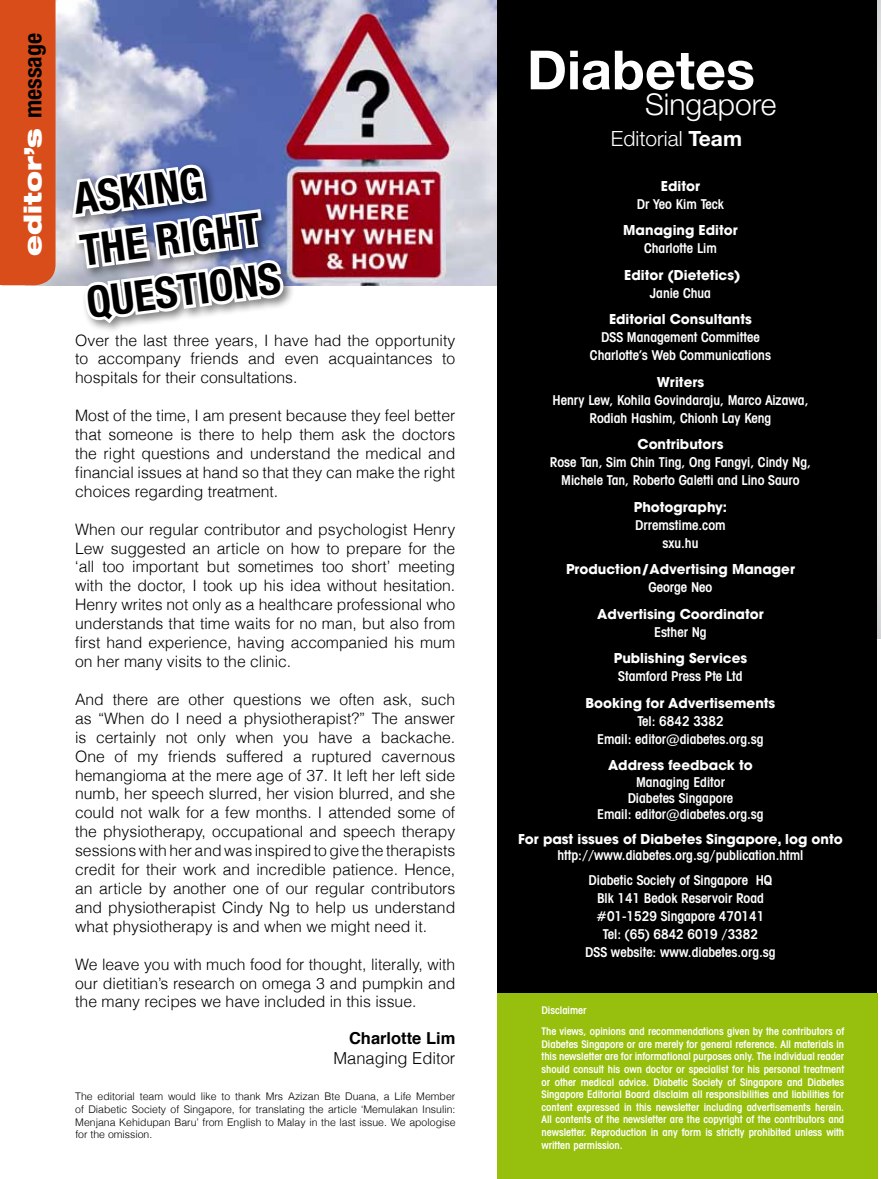
<style>
.page{position:relative;width:881px;height:1179px;background:#fff}
.page>*{position:absolute;margin:0;border:0;box-sizing:border-box;transform-origin:0 0}
.t1{font:700 54px "Helvetica Neue";color:#fff}
.t2{font:700 condensed 43.5px/52.2px "Helvetica Neue";color:#000}
.t3{font:300 30px "Helvetica Neue";color:#fff}
.t4{font:900 expanded 24px "Helvetica Neue";color:#fff}
.t5{font:300 21px "Helvetica Neue";color:#fff}
.t6{font:300 16.5px "Helvetica";color:#000}
.t7{font:700 16.5px "Helvetica";color:#000}
.t8{font:300 15.75px/18.9px "Helvetica";color:#000;text-align:justify}
.t9{font:600 condensed 13.5px/18px "Avant Garde IT Cby BT";color:#fff;text-align:center}
.t10{font:700 13.5px "Avant Garde";color:#fff}
.t11{font:600 condensed 10.5px/12.6px "Avant Garde IT Cby BT";color:#fff}
.t12{font:300 10.5px/12.6px "Helvetica";color:#000;text-align:justify}
.s1{font-weight:700;font-stretch:condensed;color:#000}
.s2{font-weight:700}
</style>
<div class="page">
<img style="left:56px;top:0;width:441px;height:285px">
<svg style="left:876px;top:5px;width:5px;height:633px"></svg>
<div style="left:497px;top:0;width:379px;height:1178px;background:#000"></div>
<div style="left:497px;top:992px;width:380px;height:186px;background:#97bf0d"></div>
<img style="left:878px;top:60px;width:3px;height:547px">
<div style="left:68px;top:160px;width:226px;height:174px;background:#000;opacity:.5"></div>
<svg style="left:69px;top:163px;width:216px;height:164px"></svg>
<div style="left:0;top:0;width:56px;height:285px;background:#d84d1a"></div>
<svg style="left:876px;top:0;width:5px;height:5px"></svg>
<h3 class="t4" style="left:17px;top:256px;width:224px;rotate:-90deg">editor’s <span class="s1">message</span></h3>
<h2 class="t2" style="left:71px;top:172px;width:197px;rotate:-7deg">ASKING<br>THE RIGHT<br>QUESTIONS</h2>
<p class="t8" style="left:75px;top:330px;width:382px">Over the last three years, I have had the opportunity to accompany friends and even acquaintances to hospitals for their consultations.</p>
<p class="t8" style="left:75px;top:406px;width:382px">Most of the time, I am present because they feel better that someone is there to help them ask the doctors the right questions and understand the medical and financial issues at hand so that they can make the right choices regarding treatment.</p>
<p class="t8" style="left:75px;top:519px;width:382px">When our regular contributor and psychologist Henry Lew suggested an article on how to prepare for the ‘all too important but sometimes too short’ meeting with the doctor, I took up his idea without hesitation.<br>Henry writes not only as a healthcare professional who understands that time waits for no man, but also from first hand experience, having accompanied his mum on her many visits to the clinic.</p>
<p class="t8" style="left:75px;top:689px;width:382px">And there are other questions we often ask, such as “When do I need a physiotherapist?” The answer is certainly not only when you have a backache.<br>One of my friends suffered a ruptured cavernous hemangioma at the mere age of 37. It left her left side numb, her speech slurred, her vision blurred, and she could not walk for a few months. I attended some of the physiotherapy, occupational and speech therapy sessions with her and was inspired to give the therapists credit for their work and incredible patience. Hence, an article by another one of our regular contributors and physiotherapist Cindy Ng to help us understand what physiotherapy is and when we might need it.</p>
<p class="t8" style="left:75px;top:954px;width:382px">We leave you with much food for thought, literally, with our dietitian’s research on omega 3 and pumpkin and the many recipes we have included in this issue.</p>
<p class="t7" style="left:349px;top:1024px;width:108px">Charlotte Lim</p>
<p class="t6" style="left:333px;top:1047px;width:123px">Managing Editor</p>
<p class="t12" style="left:75px;top:1090px;width:382px">The editorial team would like to thank Mrs Azizan Bte Duana, a Life Member of Diabetic Society of Singapore, for translating the article ‘Memulakan Insulin:<br>Menjana Kehidupan Baru’ from English to Malay in the last issue. We apologise for the omission.</p>
<h1 class="t1" style="left:527px;top:37px;width:229px">Diabetes</h1>
<h3 class="t3" style="left:645px;top:86px;width:133px">Singapore</h3>
<h3 class="t5" style="left:611px;top:125px;width:133px">Editorial <span class="s2">Team</span></h3>
<p class="t10" style="left:661px;top:177px;width:41px">Editor</p>
<p class="t9" style="left:637px;top:195px;width:88px">Dr Yeo Kim Teck</p>
<p class="t10" style="left:623px;top:221px;width:116px">Managing Editor</p>
<p class="t9" style="left:644px;top:239px;width:74px">Charlotte Lim</p>
<p class="t10" style="left:624px;top:266px;width:118px">Editor (Dietetics)</p>
<p class="t9" style="left:650px;top:284px;width:63px">Janie Chua</p>
<p class="t10" style="left:609px;top:310px;width:144px">Editorial Consultants</p>
<p class="t9" style="left:590px;top:328px;width:182px">DSS Management Committee<br>Charlotte’s Web Communications</p>
<p class="t10" style="left:656px;top:373px;width:49px">Writers</p>
<p class="t9" style="left:552px;top:391px;width:257px">Henry Lew, Kohila Govindaraju, Marco Aizawa,<br>Rodiah Hashim, Chionh Lay Keng</p>
<p class="t10" style="left:637px;top:435px;width:88px">Contributors</p>
<p class="t9" style="left:550px;top:453px;width:263px">Rose Tan, Sim Chin Ting, Ong Fangyi, Cindy Ng,<br>Michele Tan, Roberto Galetti and Lino Sauro</p>
<p class="t10" style="left:634px;top:498px;width:95px">Photography:</p>
<p class="t9" style="left:635px;top:515px;width:92px">Drremstime.com sxu.hu</p>
<p class="t10" style="left:566px;top:560px;width:230px">Production/Advertising Manager</p>
<p class="t9" style="left:648px;top:578px;width:65px">George Neo</p>
<p class="t10" style="left:597px;top:605px;width:168px">Advertising Coordinator</p>
<p class="t9" style="left:654px;top:622px;width:54px">Esther Ng</p>
<p class="t10" style="left:614px;top:649px;width:135px">Publishing Services</p>
<p class="t9" style="left:618px;top:667px;width:126px">Stamford Press Pte Ltd</p>
<p class="t10" style="left:585px;top:694px;width:191px">Booking for Advertisements</p>
<p class="t9" style="left:597px;top:711px;width:168px">Tel: 6842 3382<br>Email: editor@diabetes.org.sg</p>
<p class="t10" style="left:608px;top:756px;width:146px">Address feedback to</p>
<p class="t9" style="left:597px;top:773px;width:168px;line-height:16.2px">Managing Editor<br>Diabetes Singapore<br>Email: editor@diabetes.org.sg</p>
<p class="t10" style="left:518px;top:829px;width:326px">For past issues of Diabetes Singapore, log onto</p>
<p class="t9" style="left:557px;top:842px;width:247px;line-height:24.8px">http://www.diabetes.org.sg/publication.html<br>Diabetic Society of Singapore HQ</p>
<p class="t9" style="left:585px;top:888px;width:192px">Blk 141 Bedok Reservoir Road #01-1529 Singapore 470141<br>Tel: (65) 6842 6019 /3382<br>DSS website: www.diabetes.org.sg</p>
<p class="t11" style="left:541px;top:999px;width:304px;line-height:21.1px">Disclaimer<br>The views, opinions and recommendations given by the contributors of</p>
<p class="t11" style="left:541px;top:1037px;width:304px;text-align:justify">Diabetes Singapore or are merely for general reference. All materials in this newsletter are for informational purposes only. The individual reader should consult his own doctor or specialist for his personal treatment or other medical advice. Diabetic Society of Singapore and Diabetes Singapore Editorial Board disclaim all responsibilities and liabilities for content expressed in this newsletter including advertisements herein.<br>All contents of the newsletter are the copyright of the contributors and newsletter. Reproduction in any form is strictly prohibited unless with written permission.</p>
</div>
